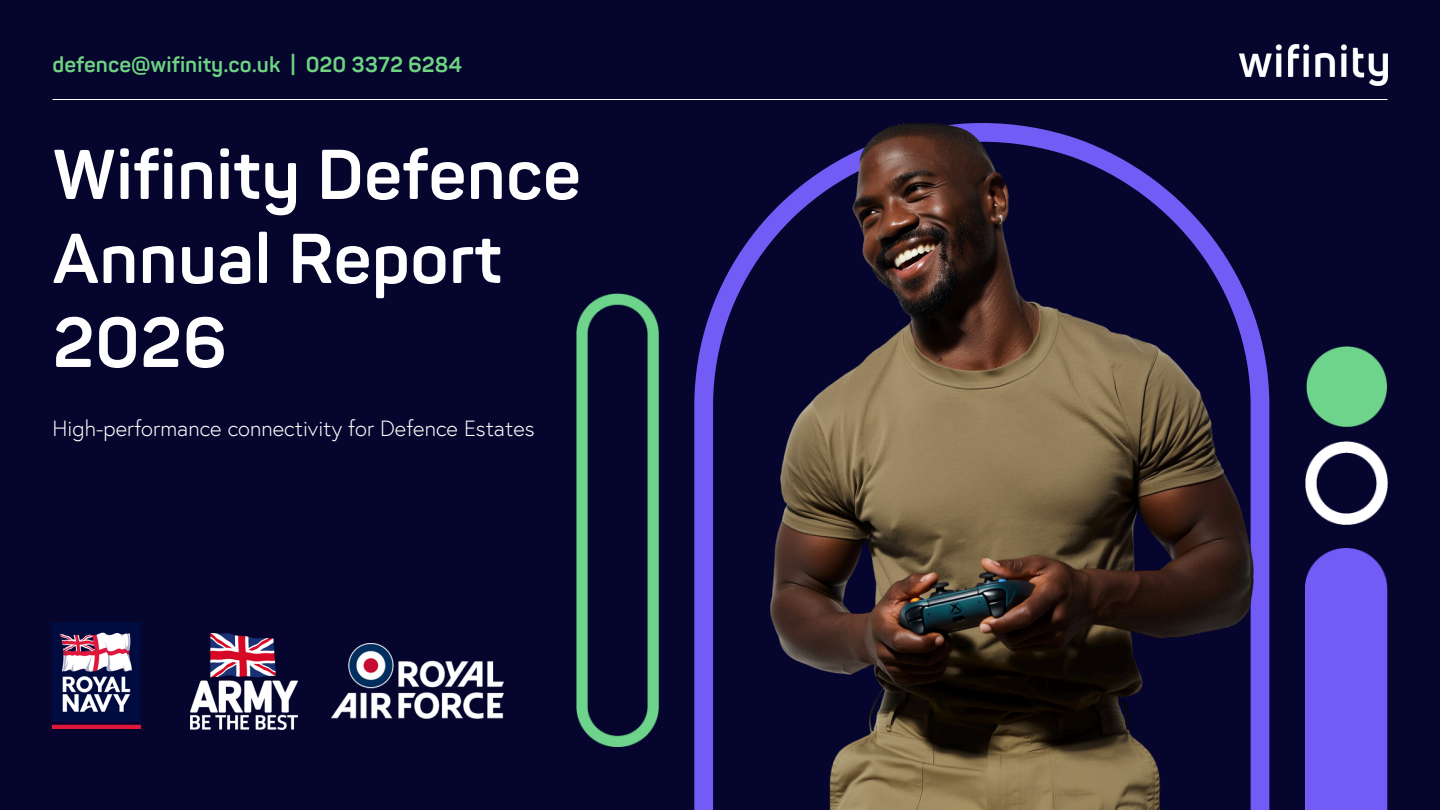
<style>
.page{position:relative;width:1440px;height:810px;background:#05052d}
.page>*{position:absolute;margin:0;border:0;box-sizing:border-box;transform-origin:0 0}
.t1{font:700 69.3px/84px "Panton";color:#fff}
.t2{font:300 22px "Europa";color:#fff}
.t3{font:700 21.3px "Panton";color:#6ed482}
</style>
<div class="page">
<hr style="left:52px;top:99px;width:1336px;height:1px;background:#fff">
<img style="left:1239px;top:45px;width:148px;height:40px">
<img style="left:694px;top:123px;width:576px;height:687px">
<img style="left:576px;top:293px;width:83px;height:453px">
<div style="left:1305px;top:549px;width:83px;height:261px;background:#735cf5"></div>
<img style="left:1305px;top:442px;width:83px;height:82px">
<img style="left:1306px;top:347px;width:80px;height:80px">
<img style="left:191px;top:633px;width:106px;height:96px">
<img style="left:52px;top:623px;width:88px;height:106px">
<img style="left:331px;top:643px;width:173px;height:76px">
<p class="t3" style="left:52px;top:52px;width:411px">defence@wifinity.co.uk | 020 3372 6284</p>
<p class="t1" style="left:52px;top:135px;width:530px">Wifinity Defence<br>Annual Report<br>2026</p>
<p class="t2" style="left:52px;top:413px;width:484px">High-performance connectivity for Defence Estates</p>
</div>
